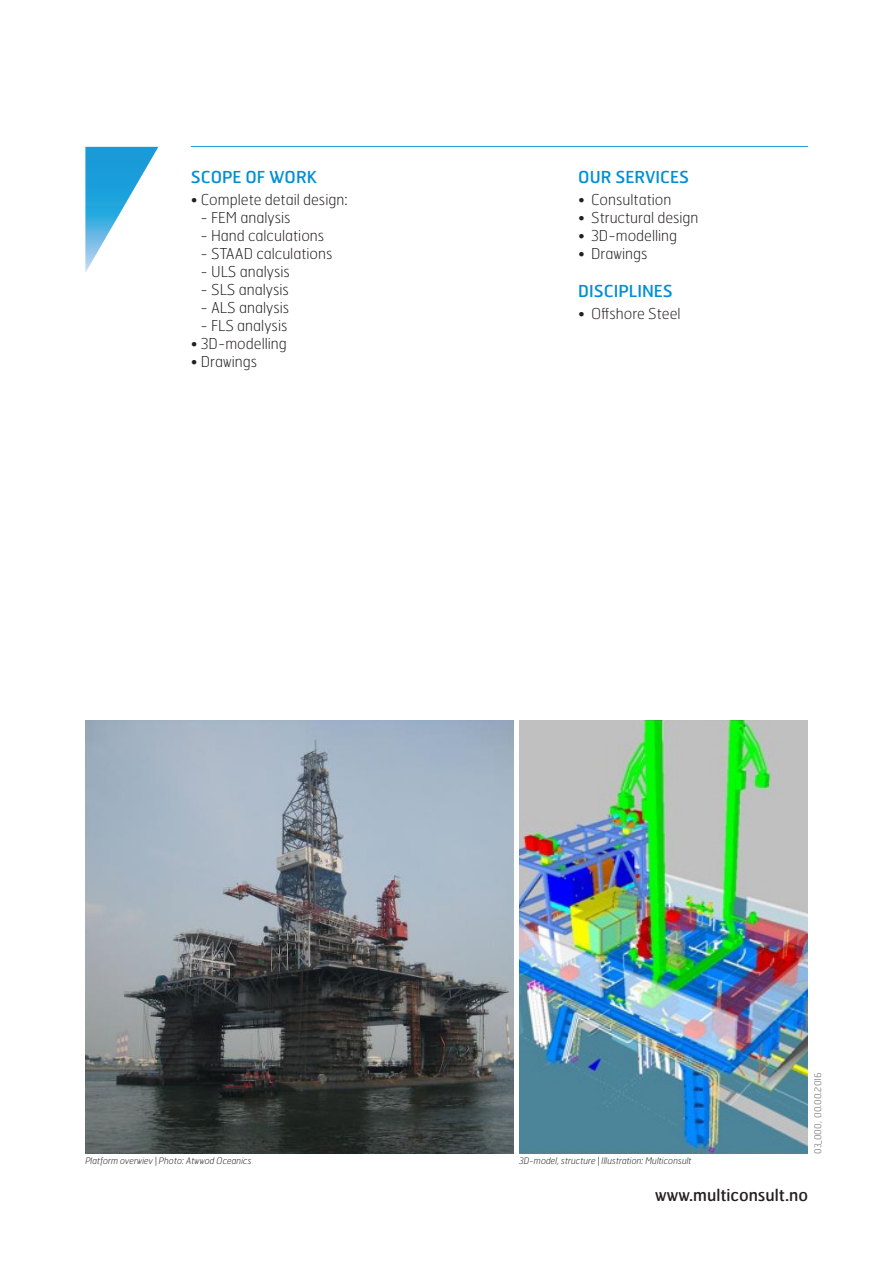
<style>
.page{position:relative;width:893px;height:1263px;background:#fff}
.page>*{position:absolute;margin:0;border:0;box-sizing:border-box;transform-origin:0 0}
.Mellomtittel{font:16.5px "Hermes FB";color:#008fd5}
.Nettadresse{font:16.5px "Hermes FB";color:#231f20}
.Mellomtittel-2{font:100 15px "Hermes FB";color:#231f20}
.t1{font:italic 100 9px "Hermes FB";color:#231f20}
.Sideinfo{font:100 9px "Hermes FB";color:#57585a}
</style>
<div class="page">
<img style="left:85px;top:720px;width:429px;height:434px">
<img style="left:519px;top:720px;width:289px;height:434px">
<hr style="left:191px;top:146px;width:617px;height:1px;background:#008fd5">
<svg style="left:85px;top:147px;width:73px;height:125px"></svg>
<p class="Mellomtittel" style="left:191px;top:166px;width:128px">SCOPE OF WORK</p>
<p class="Mellomtittel-2" style="left:191px;top:190px;width:158px">• Complete detail design:</p>
<p class="Mellomtittel-2" style="left:200px;top:208px;width:92px">- FEM analysis</p>
<p class="Mellomtittel-2" style="left:200px;top:226px;width:125px">- Hand calculations</p>
<p class="Mellomtittel-2" style="left:200px;top:244px;width:134px">- STAAD calculations</p>
<p class="Mellomtittel-2" style="left:200px;top:262px;width:91px">- ULS analysis</p>
<p class="Mellomtittel-2" style="left:200px;top:280px;width:90px">- SLS analysis</p>
<p class="Mellomtittel-2" style="left:200px;top:298px;width:90px">- ALS analysis</p>
<p class="Mellomtittel-2" style="left:200px;top:316px;width:89px">- FLS analysis</p>
<p class="Mellomtittel-2" style="left:191px;top:334px;width:98px">• 3D-modelling</p>
<p class="Mellomtittel-2" style="left:191px;top:352px;width:68px">• Drawings</p>
<p class="Mellomtittel" style="left:578px;top:166px;width:112px">OUR SERVICES</p>
<p class="Mellomtittel-2" style="left:578px;top:190px;width:95px">• Consultation</p>
<p class="Mellomtittel-2" style="left:578px;top:208px;width:122px">• Structural design</p>
<p class="Mellomtittel-2" style="left:578px;top:226px;width:100px">• 3D-modelling</p>
<p class="Mellomtittel-2" style="left:578px;top:244px;width:71px">• Drawings</p>
<p class="Mellomtittel" style="left:578px;top:280px;width:96px">DISCIPLINES</p>
<p class="Mellomtittel-2" style="left:578px;top:304px;width:104px">• Offshore Steel</p>
<p class="t1" style="left:85px;top:1155px;width:168px">Platform overwiev | Photo: Atwwod Oceanics</p>
<p class="t1" style="left:519px;top:1155px;width:174px">3D-model, structure | Illustration: Multiconsult</p>
<p class="Sideinfo" style="left:812px;top:1154px;width:83px;rotate:-90deg">03_000, 00.00.2016</p>
<p class="Nettadresse" style="left:655px;top:1185px;width:154px">www.multiconsult.no</p>
</div>
